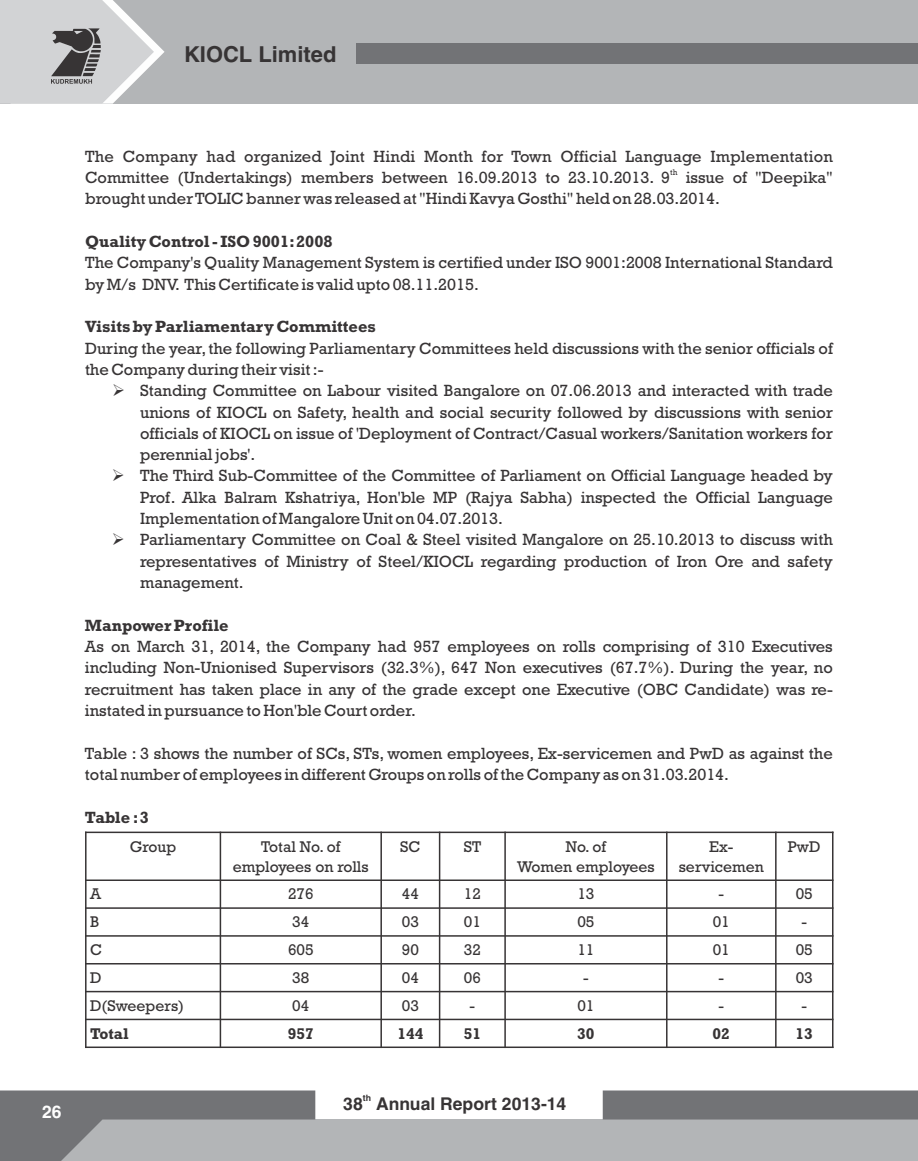
<style>
.page{position:relative;width:918px;height:1161px;background:#fff}
.page>*{position:absolute;margin:0;border:0;box-sizing:border-box;transform-origin:0 0}
.t1{font:700 21.9px "Helvetica LT";color:#373435}
.t2{font:700 17.55px "Helvetica LT";color:#373435}
.t3{font:700 17.55px "Helvetica LT";color:#fefefe}
.t4{font:16.5px/21.3px "Rockwell";color:#373435}
.t5{font:700 16.5px "Rockwell";color:#373435}
.t6{font:15.75px/20.7px "Rockwell";color:#373435;text-align:center}
.t7{font:700 15.75px "Rockwell";color:#373435}
.t8{font:700 8.85px "Helvetica LT";color:#373435}
.t9{font:8.25px "Rockwell";color:#373435}
</style>
<div class="page">
<div style="left:0;top:0;width:918px;height:104px;background:#b3b5b7"></div>
<div style="left:357px;top:43px;width:561px;height:21px;background:#727376"></div>
<svg style="left:0;top:0;width:165px;height:104px"></svg>
<svg style="left:0;top:1091px;width:918px;height:70px;background:#a6a8aa"></svg>
<hr style="left:85px;top:832px;width:2px;height:216px;background:#373435">
<hr style="left:220px;top:832px;width:1px;height:216px;background:#373435">
<hr style="left:380px;top:832px;width:2px;height:216px;background:#373435">
<hr style="left:439px;top:832px;width:1px;height:216px;background:#373435">
<hr style="left:504px;top:832px;width:2px;height:216px;background:#373435">
<hr style="left:666px;top:832px;width:2px;height:216px;background:#373435">
<hr style="left:775px;top:832px;width:2px;height:216px;background:#373435">
<hr style="left:832px;top:832px;width:2px;height:216px;background:#373435">
<hr style="left:85px;top:1047px;width:749px;height:1px;background:#373435">
<hr style="left:85px;top:1019px;width:749px;height:1px;background:#373435">
<hr style="left:85px;top:991px;width:749px;height:1px;background:#373435">
<hr style="left:85px;top:963px;width:749px;height:2px;background:#373435">
<hr style="left:85px;top:935px;width:749px;height:2px;background:#373435">
<hr style="left:85px;top:907px;width:749px;height:2px;background:#373435">
<hr style="left:85px;top:880px;width:749px;height:1px;background:#373435">
<hr style="left:85px;top:832px;width:749px;height:1px;background:#373435">
<h1 class="t1" style="left:184px;top:46px;width:154px">KIOCL Limited</h1>
<p class="t3" style="left:42px;top:1106px;width:21px">26</p>
<p class="t4" style="left:85px;top:147px;width:749px">The Company had organized Joint Hindi Month for Town Official Language Implementation</p>
<p class="t9" style="left:670px;top:169px;width:9px">th</p>
<p class="t4" style="left:85px;top:169px;width:749px">Committee (Undertakings) members between 16.09.2013 to 23.10.2013. 9 issue of "Deepika" brought under TOLIC banner was released at "Hindi Kavya Gosthi" held on 28.03.2014.</p>
<p class="t5" style="left:85px;top:236px;width:249px">Quality Control - ISO 9001:2008</p>
<p class="t4" style="left:85px;top:254px;width:749px">The Company's Quality Management System is certified under ISO 9001:2008 International Standard by M/s DNV. This Certificate is valid upto 08.11.2015.</p>
<p class="t5" style="left:85px;top:321px;width:292px">Visits by Parliamentary Committees</p>
<p class="t4" style="left:85px;top:339px;width:749px">During the year,the following Parliamentary Committees held discussions with the senior officials of the Company during their visit :-</p>
<p class="t4" style="left:140px;top:382px;width:694px;text-align:justify;text-indent:-28px">➢ Standing Committee on Labour visited Bangalore on 07.06.2013 and interacted with trade unions of KIOCL on Safety, health and social security followed by discussions with senior officials of KIOCL on issue of 'Deployment of Contract/Casual workers/Sanitation workers for perennial jobs'.</p>
<p class="t4" style="left:140px;top:467px;width:694px;text-align:justify;text-indent:-28px">➢ The Third Sub-Committee of the Committee of Parliament on Official Language headed by Prof. Alka Balram Kshatriya, Hon'ble MP (Rajya Sabha) inspected the Official Language Implementation of Mangalore Unit on 04.07.2013.</p>
<p class="t4" style="left:140px;top:531px;width:694px;text-align:justify;text-indent:-28px">➢ Parliamentary Committee on Coal &amp; Steel visited Mangalore on 25.10.2013 to discuss with representatives of Ministry of Steel/KIOCL regarding production of Iron Ore and safety management.</p>
<p class="t5" style="left:85px;top:619px;width:145px">Manpower Profile</p>
<p class="t4" style="left:85px;top:637px;width:749px;text-align:justify">As on March 31, 2014, the Company had 957 employees on rolls comprising of 310 Executives including Non-Unionised Supervisors (32.3%), 647 Non executives (67.7%). During the year, no recruitment has taken place in any of the grade except one Executive (OBC Candidate) was re&shy;instated in pursuance to Hon'ble Court order.</p>
<p class="t4" style="left:85px;top:744px;width:749px">Table : 3 shows the number of SCs, STs, women employees, Ex-servicemen and PwD as against the total number of employees in different Groups on rolls of the Company as on 31.03.2014.</p>
<p class="t5" style="left:85px;top:811px;width:65px">Table :3</p>
<p class="t6" style="left:130px;top:837px;width:48px">Group</p>
<p class="t6" style="left:233px;top:837px;width:137px">Total No. of employees on rolls</p>
<p class="t6" style="left:400px;top:837px;width:22px">SC</p>
<p class="t6" style="left:464px;top:837px;width:19px">ST</p>
<p class="t6" style="left:517px;top:837px;width:139px">No. of<br>Women employees</p>
<p class="t6" style="left:679px;top:837px;width:87px">Ex&shy;servicemen</p>
<p class="t6" style="left:788px;top:837px;width:34px">PwD</p>
<p class="t6" style="left:90px;top:885px;width:12px">A</p>
<p class="t6" style="left:288px;top:885px;width:27px">276</p>
<p class="t6" style="left:402px;top:885px;width:19px">44</p>
<p class="t6" style="left:464px;top:885px;width:19px">12</p>
<p class="t6" style="left:577px;top:885px;width:19px">13</p>
<p class="t6" style="left:719px;top:885px;width:7px">-</p>
<p class="t6" style="left:796px;top:885px;width:19px">05</p>
<p class="t6" style="left:90px;top:913px;width:11px">B</p>
<p class="t6" style="left:292px;top:913px;width:19px">34</p>
<p class="t6" style="left:402px;top:913px;width:19px">03</p>
<p class="t6" style="left:464px;top:913px;width:19px">01</p>
<p class="t6" style="left:577px;top:913px;width:19px">05</p>
<p class="t6" style="left:713px;top:913px;width:19px">01</p>
<p class="t6" style="left:802px;top:913px;width:7px">-</p>
<p class="t6" style="left:90px;top:941px;width:13px">C</p>
<p class="t6" style="left:288px;top:941px;width:27px">605</p>
<p class="t6" style="left:402px;top:941px;width:19px">90</p>
<p class="t6" style="left:464px;top:941px;width:19px">32</p>
<p class="t6" style="left:577px;top:941px;width:19px">11</p>
<p class="t6" style="left:713px;top:941px;width:19px">01</p>
<p class="t6" style="left:796px;top:941px;width:19px">05</p>
<p class="t6" style="left:90px;top:969px;width:13px">D</p>
<p class="t6" style="left:292px;top:969px;width:19px">38</p>
<p class="t6" style="left:402px;top:969px;width:19px">04</p>
<p class="t6" style="left:464px;top:969px;width:19px">06</p>
<p class="t6" style="left:583px;top:969px;width:7px">-</p>
<p class="t6" style="left:719px;top:969px;width:7px">-</p>
<p class="t6" style="left:796px;top:969px;width:19px">03</p>
<p class="t6" style="left:90px;top:997px;width:96px">D(Sweepers)</p>
<p class="t6" style="left:292px;top:997px;width:19px">04</p>
<p class="t6" style="left:402px;top:997px;width:19px">03</p>
<p class="t6" style="left:470px;top:997px;width:7px">-</p>
<p class="t6" style="left:577px;top:997px;width:19px">01</p>
<p class="t6" style="left:719px;top:997px;width:7px">-</p>
<p class="t6" style="left:802px;top:997px;width:7px">-</p>
<p class="t7" style="left:90px;top:1028px;width:40px">Total</p>
<p class="t7" style="left:288px;top:1028px;width:28px">957</p>
<p class="t7" style="left:397px;top:1028px;width:28px">144</p>
<p class="t7" style="left:464px;top:1028px;width:19px">51</p>
<p class="t7" style="left:577px;top:1028px;width:19px">30</p>
<p class="t7" style="left:713px;top:1028px;width:19px">02</p>
<p class="t7" style="left:796px;top:1028px;width:19px">13</p>
<p class="t8" style="left:363px;top:1094px;width:10px">th</p>
<p class="t2" style="left:343px;top:1097px;width:225px">38 Annual Report 2013-14</p>
</div>
